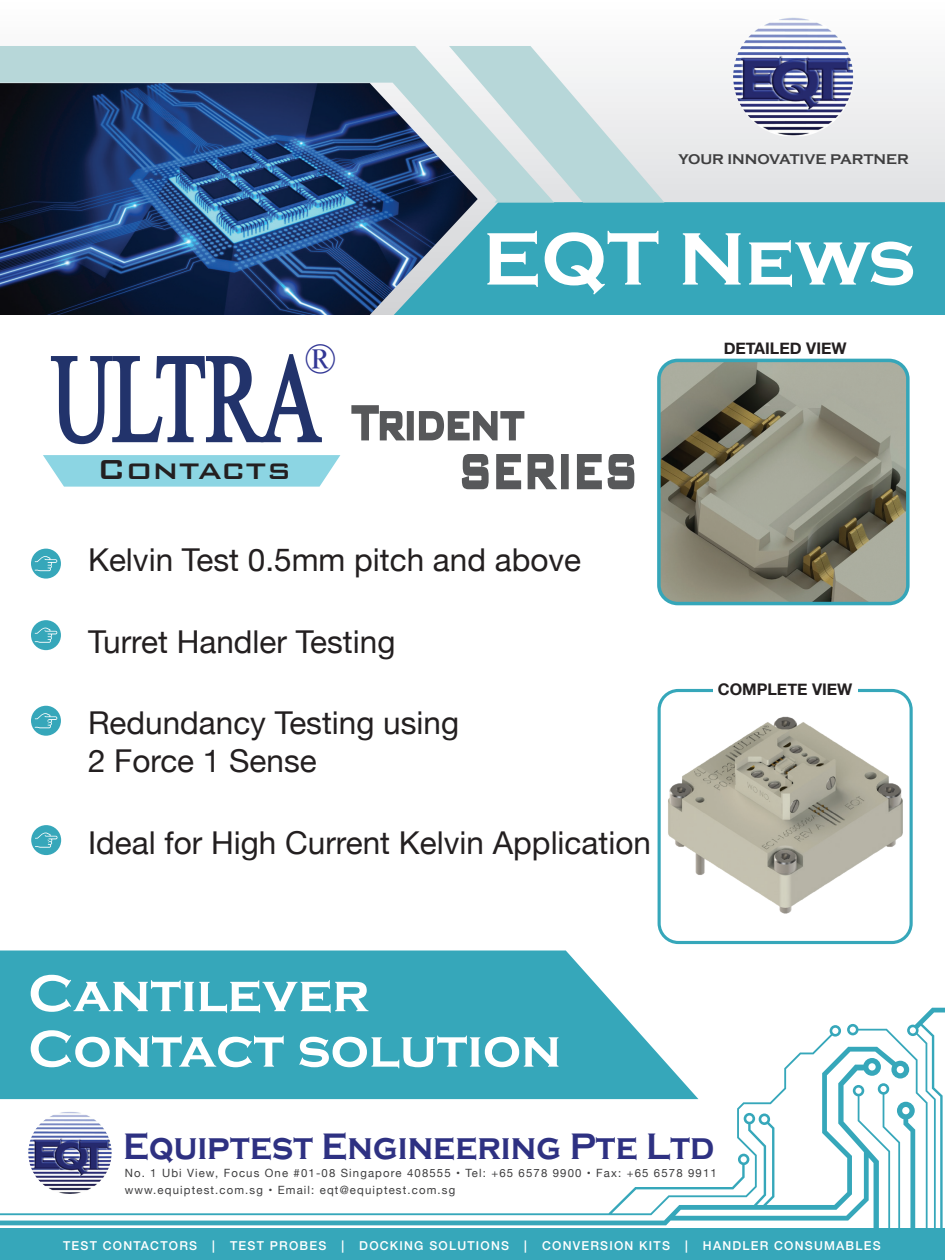
<style>
.page{position:relative;width:945px;height:1260px;background:#fff}
.page>*{position:absolute;margin:0;border:0;box-sizing:border-box;transform-origin:0 0}
.t1{font:126px "Times New Roman";color:#22336b;scale:.66 1}
.t2{font:700 77px "Copperplate Gothic";color:#fff}
.t3{font:500 63px "Bank Gothic BT";color:#57585a;scale:.66 1}
.t4{font:700 53.73px/55.5px "Copperplate Gothic";color:#fff}
.t5{font:42px "Times New Roman";color:#323795}
.t6{font:700 37.8px "Copperplate Gothic";color:#2e3182;scale:.91 1}
.t7{font:500 36.75px "Bank Gothic BT";color:#231f20}
.t8{font:31.5px/37.8px "Helvetica Neue";color:#231f20}
.t9{font:700 16.1px "Helvetica Neue";color:#231f20}
.t10{font:700 14.53px "Copperplate Gothic";color:#3e3e3f}
.t11{font:500 12.25px "Helvetica Neue";letter-spacing:.1em;color:#fff}
.t12{font:11.38px/17.2px "Helvetica Neue";letter-spacing:.1em;color:#3e3e3f}
</style>
<div class="page">
<svg style="left:662px;top:364px;width:243px;height:236px;background:#8a8978"></svg>
<div style="left:657px;top:359px;width:253px;height:246px;border:4px solid #35a6b9;border-radius:19px"></div>
<svg style="left:43px;top:455px;width:297px;height:32px;background:#95d8e5"></svg>
<svg style="left:665px;top:65px;width:280px;height:137px"></svg>
<div style="left:478px;top:202px;width:467px;height:113px;background:#36a7ba"></div>
<div style="left:0;top:46px;width:449px;height:37px;background:#b7d7d9"></div>
<svg style="left:449px;top:46px;width:216px;height:157px"></svg>
<img style="left:0;top:83px;width:478px;height:232px">
<img style="left:733px;top:17px;width:121px;height:119px">
<svg style="left:0;top:1047px;width:847px;height:179px"></svg>
<svg style="left:847px;top:1008px;width:98px;height:220px"></svg>
<div style="left:0;top:1228px;width:945px;height:32px;background:#36a7ba"></div>
<img style="left:28px;top:1112px;width:84px;height:82px">
<svg style="left:50px;top:354px;width:272px;height:91px"></svg>
<svg style="left:351px;top:405px;width:58px;height:36px"></svg>
<div style="left:407px;top:411px;width:7px;height:29px;border:3px solid #57585a"></div>
<svg style="left:418px;top:411px;width:107px;height:30px"></svg>
<div style="left:658px;top:689px;width:255px;height:255px;border:3px solid #36a7ba;border-radius:19px"></div>
<div style="left:713px;top:680px;width:145px;height:19px;background:#fff"></div>
<svg style="left:0;top:951px;width:698px;height:148px;background:#48afc0"></svg>
<div style="left:31px;top:549px;width:30px;height:30px;background:#36a7ba;border-radius:50%"></div>
<svg style="left:35px;top:556px;width:22px;height:15px"></svg>
<div style="left:31px;top:620px;width:30px;height:30px;background:#36a7ba;border-radius:50%"></div>
<svg style="left:35px;top:627px;width:22px;height:16px"></svg>
<div style="left:31px;top:706px;width:30px;height:30px;background:#36a7ba;border-radius:50%"></div>
<svg style="left:35px;top:713px;width:22px;height:15px"></svg>
<div style="left:31px;top:825px;width:30px;height:30px;background:#36a7ba;border-radius:50%"></div>
<svg style="left:35px;top:832px;width:23px;height:16px"></svg>
<div style="left:671px;top:709px;width:239px;height:205px;background:#fff"></div>
<img style="left:668px;top:716px;width:235px;height:198px">
<svg style="left:461px;top:454px;width:96px;height:36px"></svg>
<div style="left:561px;top:454px;width:8px;height:35px;border:3px solid #57585a"></div>
<svg style="left:576px;top:454px;width:59px;height:36px"></svg>
<p class="t10" style="left:678px;top:151px;width:232px">YOUR INNOVATIVE PARTNER</p>
<h2 class="t2" style="left:483px;top:216px;width:434px">EQT News</h2>
<h3 class="t5" style="left:305px;top:330px;width:33px">®</h3>
<h3 class="t9" style="left:724px;top:336px;width:124px">DETAILED VIEW</h3>
<h1 class="t1" style="left:52px;top:314px;width:410px">ULTRA</h1>
<h3 class="t3" style="left:352px;top:388px;width:263px">Trident</h3>
<h3 class="t7" style="left:97px;top:450px;width:196px">Contacts</h3>
<h3 class="t3" style="left:458px;top:437px;width:273px">SERIES</h3>
<h3 class="t8" style="left:88px;top:543px;width:495px">Kelvin Test 0.5mm pitch and above</h3>
<h3 class="t8" style="left:88px;top:624px;width:309px">Turret Handler Testing</h3>
<h3 class="t8" style="left:88px;top:706px;width:373px">Redundancy Testing using<br>2 Force 1 Sense</h3>
<h3 class="t8" style="left:88px;top:825px;width:564px">Ideal for High Current Kelvin Application</h3>
<h3 class="t4" style="left:28px;top:966px;width:534px">Cantilever<br>Contact solution</h3>
<h3 class="t9" style="left:718px;top:676px;width:136px">COMPLETE VIEW</h3>
<h3 class="t6" style="left:123px;top:1125px;width:651px">Equiptest Engineering Pte Ltd</h3>
<p class="t12" style="left:125px;top:1165px;width:594px">No. 1 Ubi View, Focus One #01-08 Singapore 408555 • Tel: +65 6578 9900 • Fax: +65 6578 9911 www.equiptest.com.sg • Email: eqt@equiptest.com.sg</p>
<p class="t11" style="left:63px;top:1236px;width:819px">TEST CONTACTORS | TEST PROBES | DOCKING SOLUTIONS | CONVERSION KITS | HANDLER CONSUMABLES</p>
</div>
